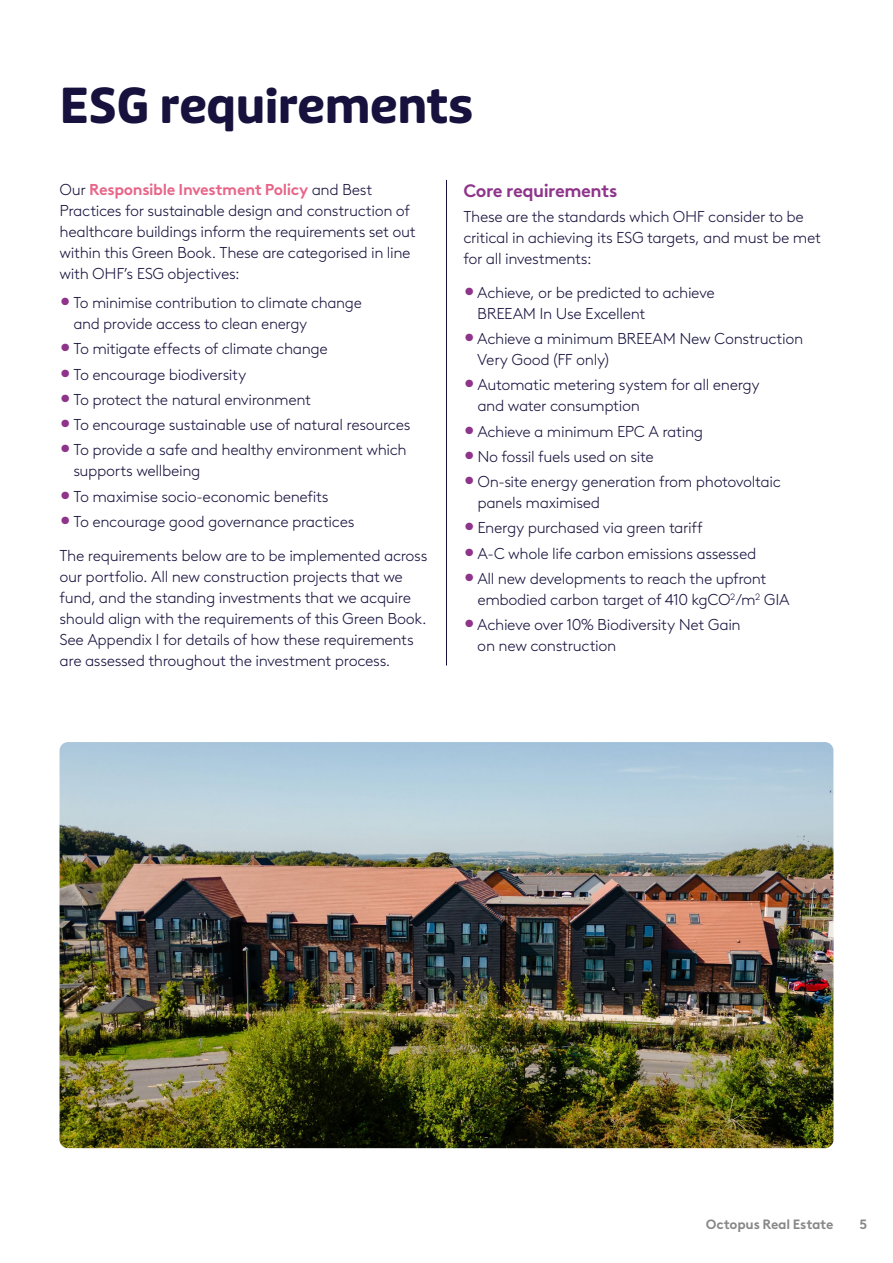
<style>
.page{position:relative;width:893px;height:1263px;background:#fff}
.page>*{position:absolute;margin:0;border:0;box-sizing:border-box;transform-origin:0 0}
.t1{font:700 48px "Puffin Display Soft";letter-spacing:-.01em;color:#17123d}
.t2{font:700 18px "Brown LL";letter-spacing:-.03em;color:#8e348a}
.t3{font:300 15.75px/21px "Brown LL";letter-spacing:-.025em;color:#17123d}
.t4{font:700 13.5px "Brown LL";letter-spacing:-.015em;color:#878787}
.s1{font-weight:700;color:#e86588}
</style>
<div class="page">
<img style="left:60px;top:742px;width:773px;height:406px">
<hr style="left:446px;top:180px;width:1px;height:485px;background:#17123d">
<h1 class="t1" style="left:60px;top:77px;width:415px">ESG requirements</h1>
<p class="t3" style="left:60px;top:178px;width:358px">Our <span class="s1">Responsible Investment Policy</span> and Best Practices for sustainable design and construction of healthcare buildings inform the requirements set out within this Green Book. These are categorised in line with OHF’s ESG objectives:</p>
<p class="t3" style="left:73px;top:291px;width:290px;text-indent:-13px"><sup>•</sup> To minimise contribution to climate change and provide access to clean energy</p>
<p class="t3" style="left:61px;top:338px;width:269px"><sup>•</sup> To mitigate effects of climate change</p>
<p class="t3" style="left:61px;top:363px;width:187px"><sup>•</sup> To encourage biodiversity</p>
<p class="t3" style="left:61px;top:388px;width:252px"><sup>•</sup> To protect the natural environment</p>
<p class="t3" style="left:61px;top:413px;width:351px"><sup>•</sup> To encourage sustainable use of natural resources</p>
<p class="t3" style="left:73px;top:438px;width:335px;text-indent:-13px"><sup>•</sup> To provide a safe and healthy environment which supports wellbeing</p>
<p class="t3" style="left:61px;top:485px;width:270px"><sup>•</sup> To maximise socio-economic benefits</p>
<p class="t3" style="left:60px;top:504px;width:369px;line-height:33.8px"><sup>•</sup> To encourage good governance practices<br>The requirements below are to be implemented across</p>
<p class="t3" style="left:60px;top:565px;width:369px">our portfolio. All new construction projects that we fund, and the standing investments that we acquire should align with the requirements of this Green Book.<br>See Appendix I for details of how these requirements are assessed throughout the investment process.</p>
<p class="t2" style="left:463px;top:177px;width:155px">Core requirements</p>
<p class="t3" style="left:463px;top:205px;width:359px">These are the standards which OHF consider to be critical in achieving its ESG targets, and must be met for all investments:</p>
<p class="t3" style="left:477px;top:281px;width:239px;text-indent:-13px"><sup>•</sup> Achieve, or be predicted to achieve<br>BREEAM In Use Excellent</p>
<p class="t3" style="left:477px;top:327px;width:327px;text-indent:-13px"><sup>•</sup> Achieve a minimum BREEAM New Construction<br>Very Good (FF only)</p>
<p class="t3" style="left:477px;top:373px;width:284px;text-indent:-13px"><sup>•</sup> Automatic metering system for all energy and water consumption</p>
<p class="t3" style="left:465px;top:420px;width:240px"><sup>•</sup> Achieve a minimum EPC A rating</p>
<p class="t3" style="left:465px;top:445px;width:191px"><sup>•</sup> No fossil fuels used on site</p>
<p class="t3" style="left:477px;top:470px;width:305px;text-indent:-13px"><sup>•</sup> On-site energy generation from photovoltaic panels maximised</p>
<p class="t3" style="left:465px;top:516px;width:240px"><sup>•</sup> Energy purchased via green tariff</p>
<p class="t3" style="left:465px;top:542px;width:293px"><sup>•</sup> A-C whole life carbon emissions assessed</p>
<p class="t3" style="left:477px;top:567px;width:314px;text-indent:-13px"><sup>•</sup> All new developments to reach the upfront embodied carbon target of 410 kgCO<sup>2</sup>/m<sup>2</sup> GIA</p>
<p class="t3" style="left:477px;top:613px;width:265px;text-indent:-13px"><sup>•</sup> Achieve over 10% Biodiversity Net Gain on new construction</p>
<p class="t4" style="left:706px;top:1214px;width:129px">Octopus Real Estate</p>
<p class="t4" style="left:859px;top:1214px;width:9px">5</p>
</div>
